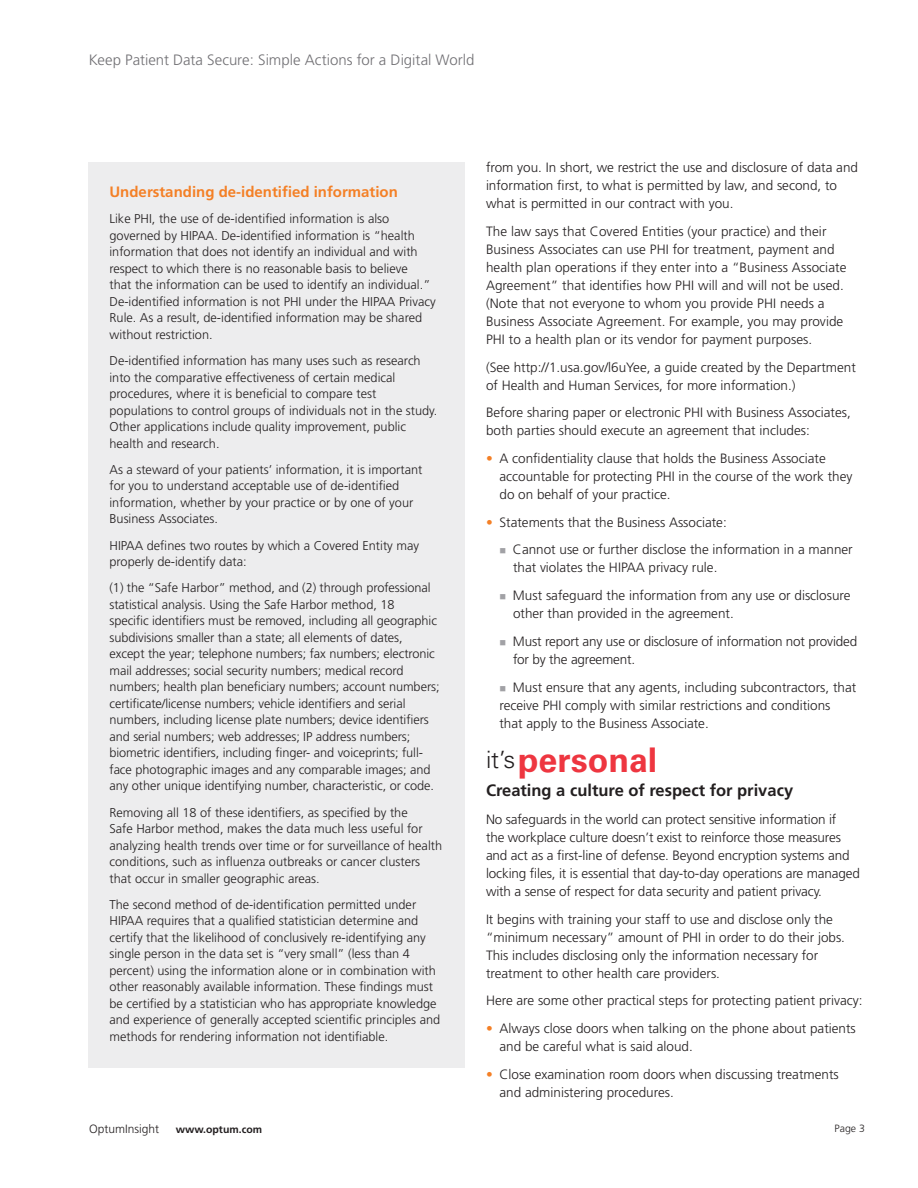
<style>
.page{position:relative;width:918px;height:1188px;background:#fff}
.page>*{position:absolute;margin:0;border:0;box-sizing:border-box;transform-origin:0 0}
.t1{font:700 33.9px "Univers";color:#ee3640}
.t2{font:300 23.85px "Univers";color:#231f20}
.First_Level_Heading{font:700 16.5px "Frutiger";color:#231f20}
.Solution_Category{font:300 15px "Frutiger";color:#717074}
.Body_Copy_2{font:700 15px "Frutiger";color:#f48026}
.Body_Copy_2-2{font:300 13.5px/18px "Frutiger";color:#231f20}
.Body_Copy_2-3{font:300 12.75px/16.5px "Frutiger";color:#231f20}
.t3{font:300 12px "Frutiger";color:#231f20}
.t4{font:700 10.5px "Frutiger";color:#231f20}
.t5{font:300 10.5px "Frutiger";color:#231f20}
.s1{color:#f48026}
.s2{color:#a1a1a5}
</style>
<div class="page">
<div style="left:88px;top:162px;width:377px;height:906px;background:#ededee"></div>
<p class="Solution_Category" style="left:89px;top:52px;width:387px">Keep Patient Data Secure: Simple Actions for a Digital World</p>
<p class="Body_Copy_2" style="left:110px;top:183px;width:290px">Understanding de-identified information</p>
<p class="Body_Copy_2-3" style="left:110px;top:211px;width:328px">Like PHI, the use of de-identified information is also governed by HIPAA. De-identified information is “health information that does not identify an individual and with respect to which there is no reasonable basis to believe<br>that the information can be used to identify an individual.” De-identified information is not PHI under the HIPAA Privacy Rule. As a result, de-identified information may be shared without restriction.</p>
<p class="Body_Copy_2-3" style="left:110px;top:353px;width:329px">De-identified information has many uses such as research into the comparative effectiveness of certain medical procedures, where it is beneficial to compare test populations to control groups of individuals not in the study.<br>Other applications include quality improvement, public health and research.</p>
<p class="Body_Copy_2-3" style="left:110px;top:461px;width:314px">As a steward of your patients’ information, it is important for you to understand acceptable use of de-identified information, whether by your practice or by one of your Business Associates.</p>
<p class="Body_Copy_2-3" style="left:110px;top:537px;width:311px">HIPAA defines two routes by which a Covered Entity may properly de-identify data:</p>
<p class="Body_Copy_2-3" style="left:110px;top:580px;width:332px">(1) the “Safe Harbor” method, and (2) through professional statistical analysis. Using the Safe Harbor method, 18<br>specific identifiers must be removed, including all geographic subdivisions smaller than a state; all elements of dates, except the year; telephone numbers; fax numbers; electronic mail addresses; social security numbers; medical record numbers; health plan beneficiary numbers; account numbers; certificate/license numbers; vehicle identifiers and serial numbers, including license plate numbers; device identifiers and serial numbers; web addresses; IP address numbers; biometric identifiers, including finger- and voiceprints; full&shy;face photographic images and any comparable images; and any other unique identifying number, characteristic, or code.</p>
<p class="Body_Copy_2-3" style="left:110px;top:804px;width:334px">Removing all 18 of these identifiers, as specified by the<br>Safe Harbor method, makes the data much less useful for analyzing health trends over time or for surveillance of health conditions, such as influenza outbreaks or cancer clusters that occur in smaller geographic areas.</p>
<p class="Body_Copy_2-3" style="left:110px;top:896px;width:332px">The second method of de-identification permitted under HIPAA requires that a qualified statistician determine and certify that the likelihood of conclusively re-identifying any single person in the data set is “very small” (less than 4 percent) using the information alone or in combination with other reasonably available information. These findings must be certified by a statistician who has appropriate knowledge and experience of generally accepted scientific principles and methods for rendering information not identifiable.</p>
<p class="Body_Copy_2-2" style="left:486px;top:159px;width:374px">from you. In short, we restrict the use and disclosure of data and information first, to what is permitted by law, and second, to what is permitted in our contract with you.</p>
<p class="Body_Copy_2-2" style="left:486px;top:222px;width:362px">The law says that Covered Entities (your practice) and their Business Associates can use PHI for treatment, payment and health plan operations if they enter into a “Business Associate Agreement” that identifies how PHI will and will not be used. (Note that not everyone to whom you provide PHI needs a Business Associate Agreement. For example, you may provide PHI to a health plan or its vendor for payment purposes.</p>
<p class="Body_Copy_2-2" style="left:486px;top:358px;width:371px">(See http://1.usa.gov/l6uYee, a guide created by the Department of Health and Human Services, for more information.)</p>
<p class="Body_Copy_2-2" style="left:486px;top:404px;width:366px">Before sharing paper or electronic PHI with Business Associates, both parties should execute an agreement that includes:</p>
<p class="Body_Copy_2-2" style="left:500px;top:450px;width:355px;text-indent:-14px"><span class="s1">•</span> A confidentiality clause that holds the Business Associate accountable for protecting PHI in the course of the work they do on behalf of your practice.</p>
<p class="Body_Copy_2-2" style="left:486px;top:513px;width:242px"><span class="s1">•</span> Statements that the Business Associate:</p>
<p class="Body_Copy_2-2" style="left:513px;top:541px;width:341px;text-indent:-14px"><span class="s2">■</span> Cannot use or further disclose the information in a manner that violates the HIPAA privacy rule.</p>
<p class="Body_Copy_2-2" style="left:513px;top:587px;width:339px;text-indent:-14px"><span class="s2">■</span> Must safeguard the information from any use or disclosure other than provided in the agreement.</p>
<p class="Body_Copy_2-2" style="left:513px;top:632px;width:346px;text-indent:-14px"><span class="s2">■</span> Must report any use or disclosure of information not provided for by the agreement.</p>
<p class="Body_Copy_2-2" style="left:500px;top:678px;width:358px"><span class="s2">■</span> Must ensure that any agents, including subcontractors, that receive PHI comply with similar restrictions and conditions that apply to the Business Associate.</p>
<p class="t2" style="left:486px;top:745px;width:31px">it’s</p>
<p class="t1" style="left:518px;top:741px;width:141px">personal</p>
<p class="First_Level_Heading" style="left:486px;top:781px;width:309px">Creating a culture of respect for privacy</p>
<p class="Body_Copy_2-2" style="left:486px;top:811px;width:376px">No safeguards in the world can protect sensitive information if<br>the workplace culture doesn’t exist to reinforce those measures and act as a first-line of defense. Beyond encryption systems and locking files, it is essential that day-to-day operations are managed with a sense of respect for data security and patient privacy.</p>
<p class="Body_Copy_2-2" style="left:486px;top:910px;width:361px">It begins with training your staff to use and disclose only the “minimum necessary” amount of PHI in order to do their jobs.<br>This includes disclosing only the information necessary for treatment to other health care providers.</p>
<p class="Body_Copy_2-2" style="left:486px;top:992px;width:378px">Here are some other practical steps for protecting patient privacy:</p>
<p class="Body_Copy_2-2" style="left:500px;top:1020px;width:358px;text-indent:-14px"><span class="s1">•</span> Always close doors when talking on the phone about patients and be careful what is said aloud.</p>
<p class="Body_Copy_2-2" style="left:500px;top:1065px;width:341px;text-indent:-14px"><span class="s1">•</span> Close examination room doors when discussing treatments and administering procedures.</p>
<p class="t3" style="left:89px;top:1122px;width:72px">OptumInsight</p>
<p class="t4" style="left:176px;top:1123px;width:88px">www.optum.com</p>
<p class="t5" style="left:835px;top:1122px;width:32px">Page 3</p>
</div>
